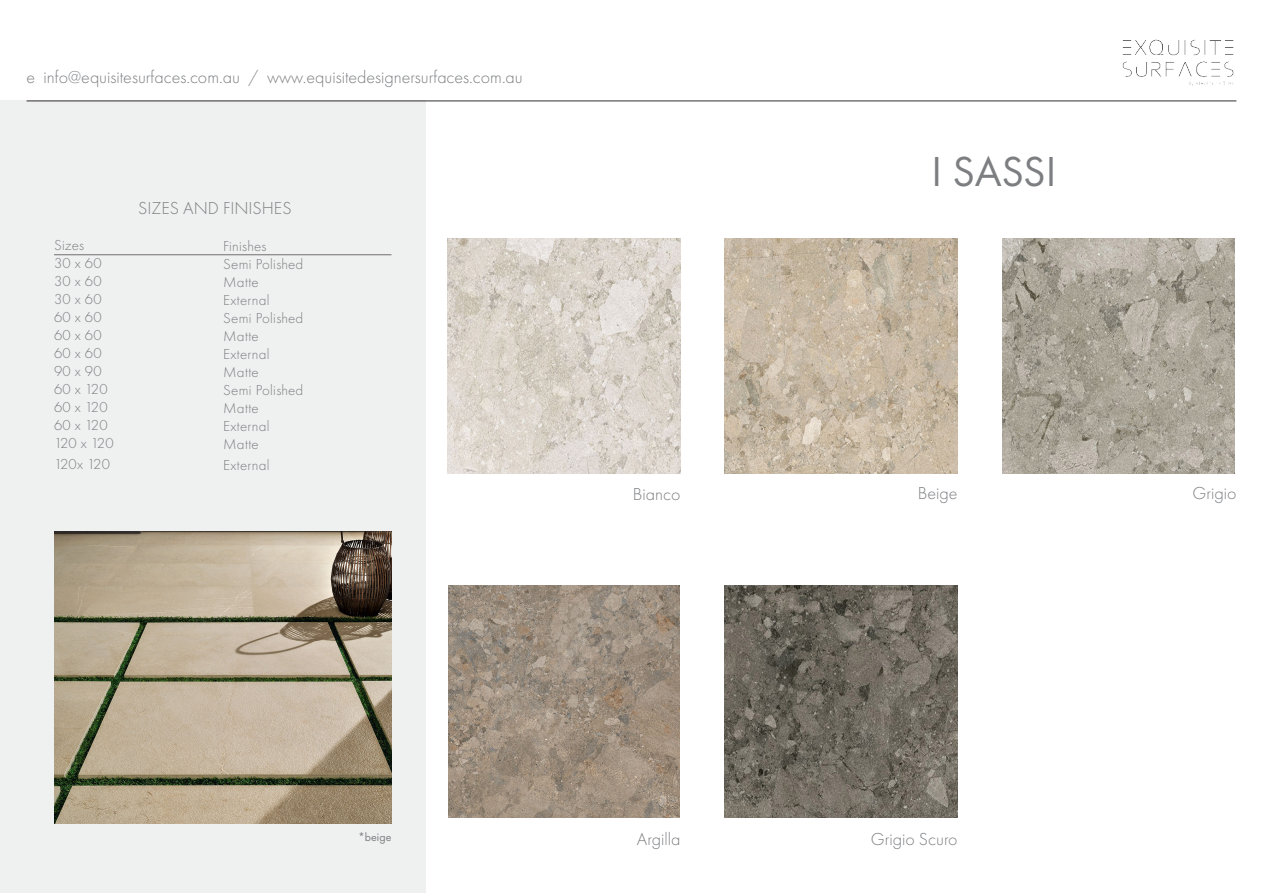
<style>
.page{position:relative;width:1263px;height:893px;background:#fff}
.page>*{position:absolute;margin:0;border:0;box-sizing:border-box;transform-origin:0 0}
.t1{font:43.5px "Futura PT";letter-spacing:-.005em;color:#7c7e81}
.t2{font:300 18px "Futura PT";color:#7c7e81}
.t3{font:300 15px "Futura PT";letter-spacing:.02em;color:#7c7e81}
.t4{font:12px "Futura PT";color:#7c7e81}
</style>
<div class="page">
<div style="left:0;top:100px;width:425px;height:793px;background:#eff0f0"></div>
<hr style="left:27px;top:100px;width:1209px;height:2px;background:#231f20">
<img style="left:54px;top:531px;width:337px;height:293px">
<hr style="left:54px;top:254px;width:337px;height:1px;background:#231f20">
<img style="left:725px;top:238px;width:233px;height:235px">
<img style="left:448px;top:238px;width:232px;height:235px">
<img style="left:724px;top:586px;width:233px;height:232px">
<img style="left:1002px;top:238px;width:233px;height:235px">
<img style="left:448px;top:586px;width:232px;height:232px">
<img style="left:1122px;top:39px;width:112px;height:47px">
<p class="t2" style="left:27px;top:66px;width:498px">e info@equisitesurfaces.com.au / www.equisitedesignersurfaces.com.au</p>
<p class="t3" style="left:54px;top:236px;width:32px">Sizes</p>
<p class="t3" style="left:54px;top:254px;width:49px">30 x 60</p>
<p class="t3" style="left:54px;top:272px;width:49px">30 x 60</p>
<p class="t3" style="left:54px;top:290px;width:49px">30 x 60</p>
<p class="t3" style="left:54px;top:308px;width:49px">60 x 60</p>
<p class="t3" style="left:54px;top:326px;width:49px">60 x 60</p>
<p class="t3" style="left:54px;top:344px;width:49px">60 x 60</p>
<p class="t3" style="left:54px;top:362px;width:49px">90 x 90</p>
<p class="t3" style="left:54px;top:380px;width:55px">60 x 120</p>
<p class="t3" style="left:54px;top:398px;width:55px">60 x 120</p>
<p class="t3" style="left:54px;top:416px;width:55px">60 x 120</p>
<p class="t3" style="left:54px;top:434px;width:61px">120 x 120</p>
<p class="t3" style="left:54px;top:456px;width:57px">120x 120</p>
<p class="t2" style="left:138px;top:197px;width:155px">SIZES AND FINISHES</p>
<p class="t3" style="left:223px;top:237px;width:45px">Finishes</p>
<p class="t3" style="left:223px;top:255px;width:82px">Semi Polished</p>
<p class="t3" style="left:223px;top:273px;width:37px">Matte</p>
<p class="t3" style="left:223px;top:291px;width:48px">External</p>
<p class="t3" style="left:223px;top:309px;width:82px">Semi Polished</p>
<p class="t3" style="left:223px;top:327px;width:37px">Matte</p>
<p class="t3" style="left:223px;top:345px;width:48px">External</p>
<p class="t3" style="left:223px;top:363px;width:37px">Matte</p>
<p class="t3" style="left:223px;top:381px;width:82px">Semi Polished</p>
<p class="t3" style="left:223px;top:399px;width:37px">Matte</p>
<p class="t3" style="left:223px;top:417px;width:48px">External</p>
<p class="t3" style="left:223px;top:435px;width:37px">Matte</p>
<p class="t3" style="left:223px;top:457px;width:48px">External</p>
<p class="t1" style="left:931px;top:145px;width:126px">I SASSI</p>
<p class="t2" style="left:633px;top:483px;width:49px">Bianco</p>
<p class="t2" style="left:918px;top:482px;width:41px">Beige</p>
<p class="t4" style="left:358px;top:830px;width:35px">*beige</p>
<p class="t2" style="left:637px;top:829px;width:45px">Argilla</p>
<p class="t2" style="left:871px;top:829px;width:88px">Grigio Scuro</p>
<p class="t2" style="left:1192px;top:482px;width:45px">Grigio</p>
</div>
